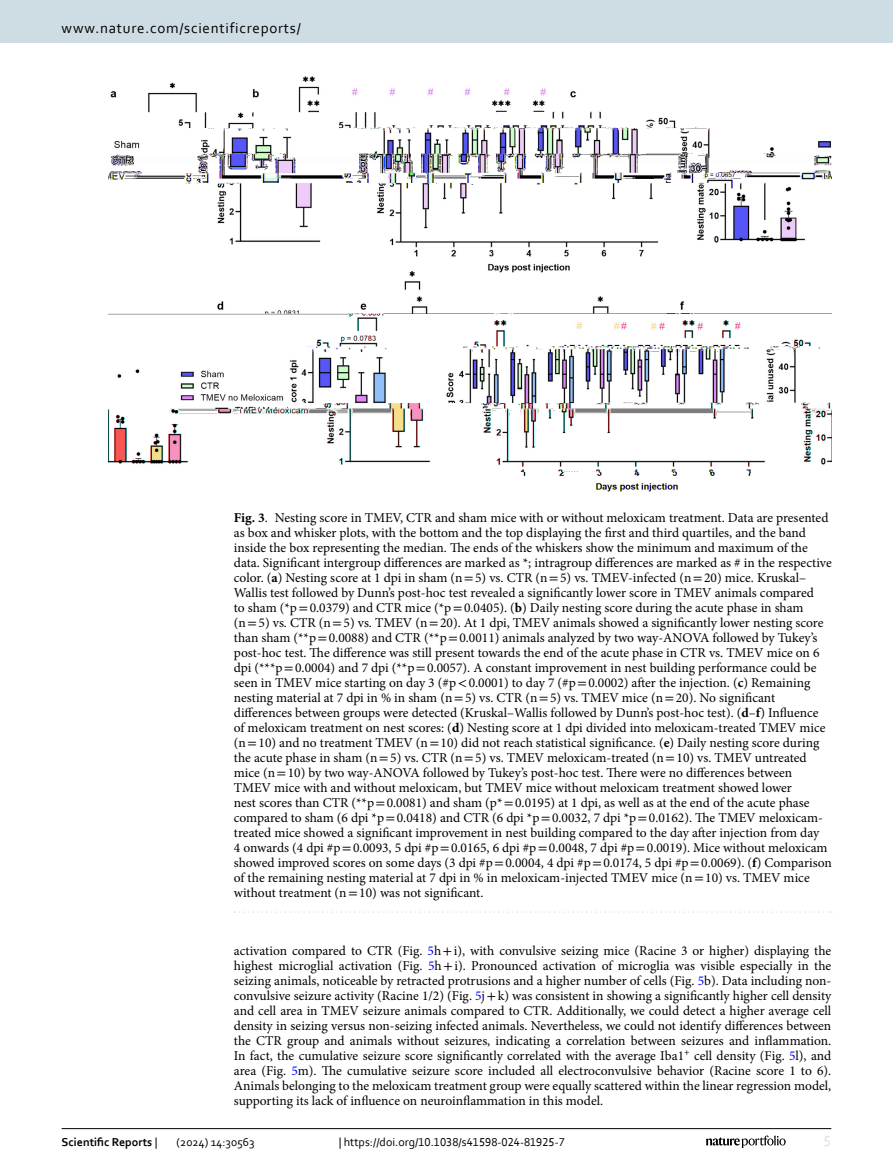
<style>
.page{position:relative;width:893px;height:1174px;background:#fff}
.page>*{position:absolute;margin:0;border:0;box-sizing:border-box;transform-origin:0 0}
.t1{font:15px "Corbel";letter-spacing:.05em;color:#000}
.t2{font:15px "Corbel";color:#d9e4eb}
.Figure_Caption{font:13.5px/15px "Minion Pro";color:#000}
.Body_Text_Indent{font:13.5px/15px "Minion Pro";color:#000;text-align:justify}
.t3{font:12px "Corbel";color:#000}
.t4{font:700 12px "Corbel";color:#000}
.s1{font-weight:700}
.s2{font-family:"STIX"}
.s3{color:#00f}
.s4{font-weight:400}
</style>
<div class="page">
<img style="left:109px;top:76px;width:722px;height:416px">
<svg style="left:235px;top:911px;width:597px;height:1px"></svg>
<hr style="left:62px;top:1128px;width:769px;height:1px;background:#000">
<svg style="left:706px;top:1135px;width:80px;height:12px"></svg>
<div style="left:0;top:0;width:893px;height:43px;background:#cedde4"></div>
<p class="t1" style="left:62px;top:18px;width:241px">www.nature.com/scientificreports/</p>
<p class="Figure_Caption" style="left:234px;top:510px;width:599px"><span class="s1">Fig. 3</span>. Nesting score in TMEV, CTR and sham mice with or without meloxicam treatment. Data are presented as box and whisker plots, with the bottom and the top displaying the first and third quartiles, and the band inside the box representing the median. The ends of the whiskers show the minimum and maximum of the data. Significant intergroup differences are marked as *; intragroup differences are marked as # in the respective color. (<span class="s1">a</span>) Nesting score at 1 dpi in sham (n<span class="s2">=</span>5) vs. CTR (n<span class="s2">=</span>5) vs. TMEV-infected (n<span class="s2">=</span>20) mice. Kruskal– Wallis test followed by Dunn’s post-hoc test revealed a significantly lower score in TMEV animals compared<br>to sham (*p<span class="s2">=</span>0.0379) and CTR mice (*p<span class="s2">=</span>0.0405). (<span class="s1">b</span>) Daily nesting score during the acute phase in sham (n<span class="s2">=</span>5) vs. CTR (n<span class="s2">=</span>5) vs. TMEV (n<span class="s2">=</span>20). At 1 dpi, TMEV animals showed a significantly lower nesting score than sham (**p<span class="s2">=</span>0.0088) and CTR (**p<span class="s2">=</span>0.0011) animals analyzed by two way-ANOVA followed by Tukey’s post-hoc test. The difference was still present towards the end of the acute phase in CTR vs. TMEV mice on 6 dpi (***p<span class="s2">=</span>0.0004) and 7 dpi (**p<span class="s2">=</span>0.0057). A constant improvement in nest building performance could be seen in TMEV mice starting on day 3 (#p<span class="s2">&lt;</span>0.0001) to day 7 (#p<span class="s2">=</span>0.0002) after the injection. (<span class="s1">c</span>) Remaining nesting material at 7 dpi in % in sham (n<span class="s2">=</span>5) vs. CTR (n<span class="s2">=</span>5) vs. TMEV mice (n<span class="s2">=</span>20). No significant differences between groups were detected (Kruskal–Wallis followed by Dunn’s post-hoc test). (<span class="s1">d</span>–<span class="s1">f</span>) Influence of meloxicam treatment on nest scores: (<span class="s1">d</span>) Nesting score at 1 dpi divided into meloxicam-treated TMEV mice (n<span class="s2">=</span>10) and no treatment TMEV (n<span class="s2">=</span>10) did not reach statistical significance. (<span class="s1">e</span>) Daily nesting score during the acute phase in sham (n<span class="s2">=</span>5) vs. CTR (n<span class="s2">=</span>5) vs. TMEV meloxicam-treated (n<span class="s2">=</span>10) vs. TMEV untreated mice (n<span class="s2">=</span>10) by two way-ANOVA followed by Tukey’s post-hoc test. There were no differences between TMEV mice with and without meloxicam, but TMEV mice without meloxicam treatment showed lower<br>nest scores than CTR (**p<span class="s2">=</span>0.0081) and sham (p*<span class="s2">=</span>0.0195) at 1 dpi, as well as at the end of the acute phase compared to sham (6 dpi *p<span class="s2">=</span>0.0418) and CTR (6 dpi *p<span class="s2">=</span>0.0032, 7 dpi *p<span class="s2">=</span>0.0162). The TMEV meloxicam&shy;treated mice showed a significant improvement in nest building compared to the day after injection from day<br>4 onwards (4 dpi #p<span class="s2">=</span>0.0093, 5 dpi #p<span class="s2">=</span>0.0165, 6 dpi #p<span class="s2">=</span>0.0048, 7 dpi #p<span class="s2">=</span>0.0019). Mice without meloxicam showed improved scores on some days (3 dpi #p<span class="s2">=</span>0.0004, 4 dpi #p<span class="s2">=</span>0.0174, 5 dpi #p<span class="s2">=</span>0.0069). (<span class="s1">f</span>) Comparison of the remaining nesting material at 7 dpi in % in meloxicam-injected TMEV mice (n<span class="s2">=</span>10) vs. TMEV mice without treatment (n<span class="s2">=</span>10) was not significant.</p>
<p class="Body_Text_Indent" style="left:234px;top:943px;width:599px">activation compared to CTR (Fig. <span class="s3">5</span>h<span class="s2">+</span>i), with convulsive seizing mice (Racine 3 or higher) displaying the highest microglial activation (Fig. <span class="s3">5</span>h<span class="s2">+</span>i). Pronounced activation of microglia was visible especially in the seizing animals, noticeable by retracted protrusions and a higher number of cells (Fig. <span class="s3">5</span>b). Data including non&shy;convulsive seizure activity (Racine 1/2) (Fig. <span class="s3">5</span>j<span class="s2">+</span>k) was consistent in showing a significantly higher cell density and cell area in TMEV seizure animals compared to CTR. Additionally, we could detect a higher average cell density in seizing versus non-seizing infected animals. Nevertheless, we could not identify differences between the CTR group and animals without seizures, indicating a correlation between seizures and inflammation.<br>In fact, the cumulative seizure score significantly correlated with the average Iba1<sup>+</sup> cell density (Fig. <span class="s3">5</span>l), and area (Fig. <span class="s3">5</span>m). The cumulative seizure score included all electroconvulsive behavior (Racine score 1 to 6).<br>Animals belonging to the meloxicam treatment group were equally scattered within the linear regression model, supporting its lack of influence on neuroinflammation in this model.</p>
<p class="t4" style="left:62px;top:1134px;width:97px">Scientific Reports <span class="s4">|</span></p>
<p class="t3" style="left:177px;top:1134px;width:80px">(2024) 14:30563</p>
<p class="t3" style="left:339px;top:1134px;width:228px">| https://doi.org/10.1038/s41598-024-81925-7</p>
<p class="t2" style="left:824px;top:1132px;width:9px">5</p>
</div>
